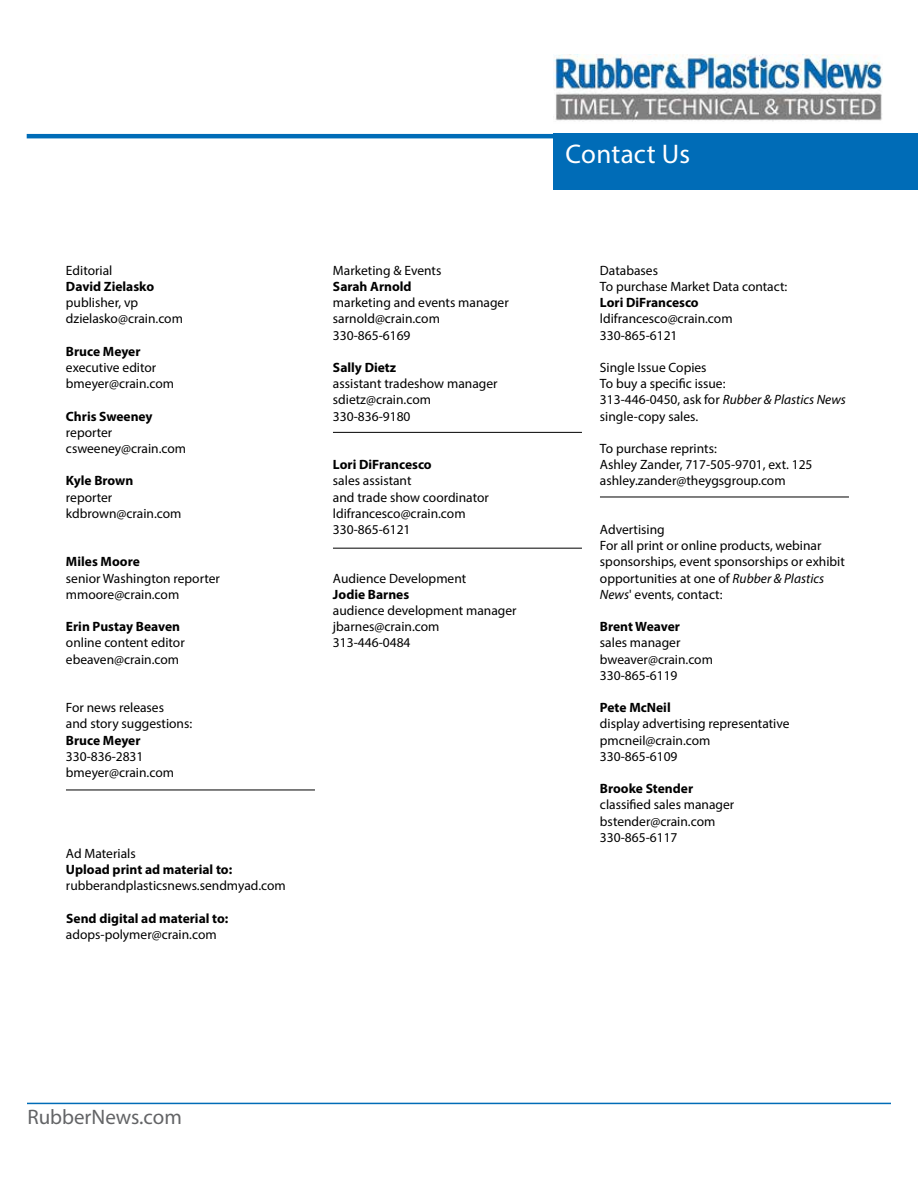
<style>
.page{position:relative;width:918px;height:1188px;background:#fff}
.page>*{position:absolute;margin:0;border:0;box-sizing:border-box;transform-origin:0 0}
.t1{font:27px "Myriad Pro";letter-spacing:.01em;color:#fff}
.t2{font:21px "Myriad Pro";color:#636466}
.t3{font:13.5px/16.2px "Myriad Pro";color:#000}
.t4{font:700 13.5px "Myriad Pro";color:#000}
.s1{font-style:italic}
</style>
<div class="page">
<hr style="left:66px;top:790px;width:249px;height:1px;background:#000">
<hr style="left:333px;top:432px;width:249px;height:1px;background:#000">
<hr style="left:600px;top:497px;width:249px;height:1px;background:#000">
<hr style="left:333px;top:548px;width:249px;height:1px;background:#000">
<div style="left:554px;top:134px;width:364px;height:56px;background:#006cb7"></div>
<img style="left:554px;top:55px;width:328px;height:67px">
<hr style="left:27px;top:134px;width:863px;height:4px;background:#006cb7">
<hr style="left:27px;top:1103px;width:864px;height:1px;background:#006cb7">
<p class="t3" style="left:66px;top:262px;width:48px">Editorial</p>
<p class="t4" style="left:66px;top:278px;width:90px">David Zielasko</p>
<p class="t3" style="left:66px;top:294px;width:119px">publisher, vp dzielasko@crain.com</p>
<p class="t4" style="left:66px;top:342px;width:76px">Bruce Meyer</p>
<p class="t3" style="left:66px;top:359px;width:110px">executive editor bmeyer@crain.com</p>
<p class="t4" style="left:66px;top:407px;width:88px">Chris Sweeney</p>
<p class="t3" style="left:66px;top:424px;width:122px">reporter csweeney@crain.com</p>
<p class="t4" style="left:66px;top:472px;width:69px">Kyle Brown</p>
<p class="t3" style="left:66px;top:489px;width:117px">reporter kdbrown@crain.com</p>
<p class="t4" style="left:66px;top:553px;width:75px">Miles Moore</p>
<p class="t3" style="left:66px;top:570px;width:156px">senior Washington reporter mmoore@crain.com</p>
<p class="t4" style="left:66px;top:618px;width:116px">Erin Pustay Beaven</p>
<p class="t3" style="left:66px;top:634px;width:120px">online content editor ebeaven@crain.com</p>
<p class="t3" style="left:66px;top:699px;width:128px">For news releases<br>and story suggestions:</p>
<p class="t4" style="left:66px;top:731px;width:76px">Bruce Meyer</p>
<p class="t3" style="left:66px;top:748px;width:110px">330-836-2831 bmeyer@crain.com</p>
<p class="t3" style="left:66px;top:845px;width:71px">Ad Materials</p>
<p class="t4" style="left:66px;top:861px;width:168px">Upload print ad material to:</p>
<p class="t3" style="left:66px;top:877px;width:221px">rubberandplasticsnews.sendmyad.com</p>
<p class="t4" style="left:66px;top:909px;width:164px">Send digital ad material to:</p>
<p class="t3" style="left:66px;top:926px;width:152px">adops-polymer@crain.com</p>
<p class="t3" style="left:333px;top:262px;width:110px">Marketing &amp; Events</p>
<p class="t4" style="left:333px;top:278px;width:80px">Sarah Arnold</p>
<p class="t3" style="left:333px;top:294px;width:177px">marketing and events manager sarnold@crain.com<br>330-865-6169</p>
<p class="t4" style="left:333px;top:359px;width:65px">Sally Dietz</p>
<p class="t3" style="left:333px;top:375px;width:166px">assistant tradeshow manager sdietz@crain.com<br>330-836-9180</p>
<p class="t4" style="left:333px;top:456px;width:100px">Lori DiFrancesco</p>
<p class="t3" style="left:333px;top:472px;width:157px">sales assistant<br>and trade show coordinator ldifrancesco@crain.com<br>330-865-6121</p>
<p class="t3" style="left:333px;top:570px;width:135px">Audience Development</p>
<p class="t4" style="left:333px;top:585px;width:78px">Jodie Barnes</p>
<p class="t3" style="left:333px;top:602px;width:185px">audience development manager jbarnes@crain.com<br>313-446-0484</p>
<h1 class="t1" style="left:566px;top:137px;width:126px">Contact Us</h1>
<p class="t3" style="left:600px;top:262px;width:189px">Databases<br>To purchase Market Data contact:</p>
<p class="t4" style="left:600px;top:294px;width:100px">Lori DiFrancesco</p>
<p class="t3" style="left:600px;top:310px;width:134px">ldifrancesco@crain.com<br>330-865-6121</p>
<p class="t3" style="left:600px;top:359px;width:248px">Single Issue Copies<br>To buy a specific issue:<br>313-446-0450, ask for <span class="s1">Rubber &amp; Plastics News </span>single-copy sales.</p>
<p class="t3" style="left:600px;top:440px;width:214px">To purchase reprints:<br>Ashley Zander, 717-505-9701, ext. 125 ashley.zander@theygsgroup.com</p>
<p class="t3" style="left:600px;top:521px;width:246px">Advertising<br>For all print or online products, webinar sponsorships, event sponsorships or exhibit opportunities at one of <span class="s1">Rubber &amp; Plastics News</span>' events, contact:</p>
<p class="t4" style="left:600px;top:618px;width:82px">Brent Weaver</p>
<p class="t3" style="left:600px;top:634px;width:115px">sales manager bweaver@crain.com<br>330-865-6119</p>
<p class="t4" style="left:600px;top:699px;width:72px">Pete McNeil</p>
<p class="t3" style="left:600px;top:715px;width:191px">display advertising representative pmcneil@crain.com<br>330-865-6109</p>
<p class="t4" style="left:600px;top:780px;width:95px">Brooke Stender</p>
<p class="t3" style="left:600px;top:796px;width:136px">classified sales manager bstender@crain.com<br>330-865-6117</p>
<h2 class="t2" style="left:27px;top:1104px;width:156px">RubberNews.com</h2>
</div>
